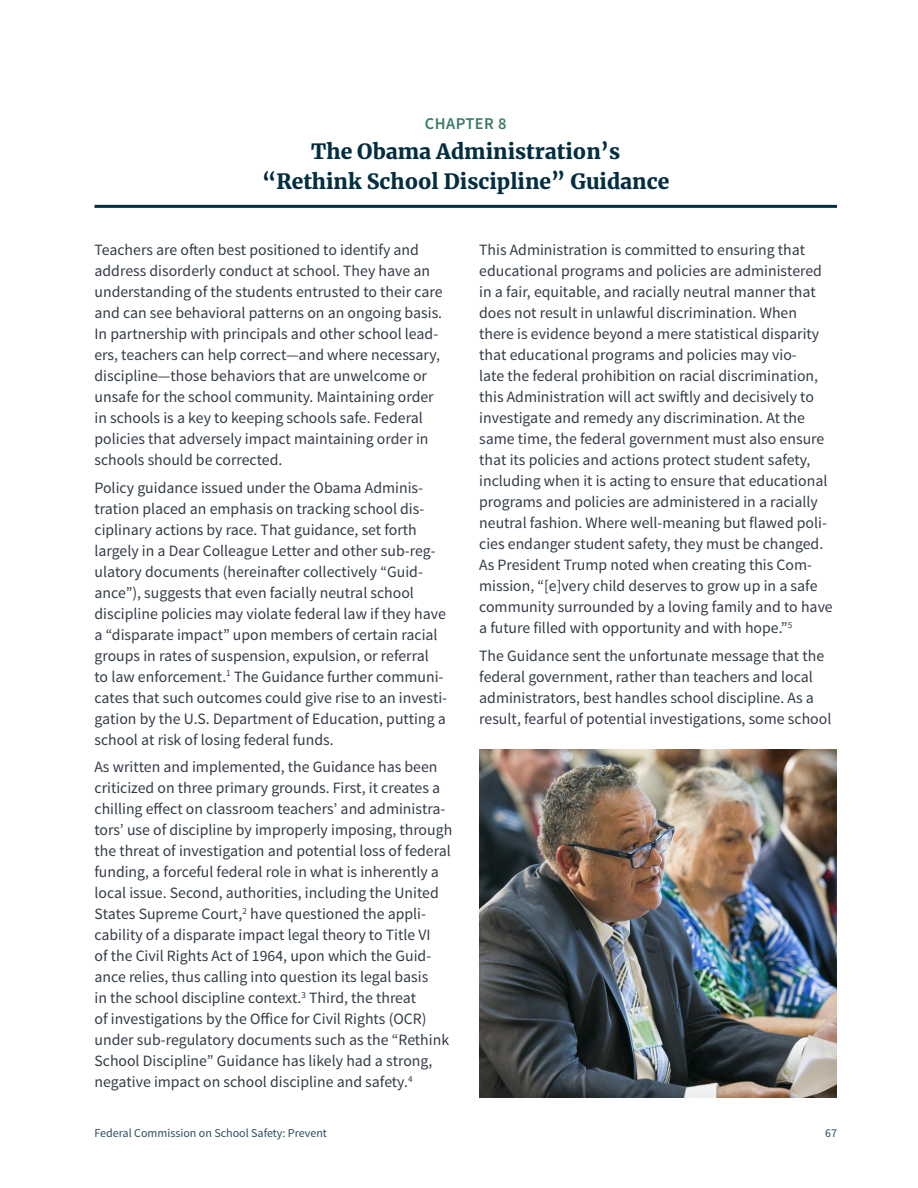
<style>
.page{position:relative;width:918px;height:1188px;background:#fff}
.page>*{position:absolute;margin:0;border:0;box-sizing:border-box;transform-origin:0 0}
.Chapter_Title{font:900 21px/30px "Merriweather";color:#032e41;text-align:center}
.Chapter_Number{font:600 16.5px "Source Sans Pro";letter-spacing:.025em;color:#3d796a}
.body_text{font:15.75px/21px "Source Sans Pro";color:#333b46}
.t1{font:12px "Source Sans Pro";color:#294d5e}
</style>
<div class="page">
<hr style="left:94px;top:205px;width:743px;height:3px;background:#032e41">
<img style="left:479px;top:750px;width:358px;height:348px">
<p class="Chapter_Number" style="left:425px;top:113px;width:83px">CHAPTER 8</p>
<p class="Chapter_Title" style="left:262px;top:135px;width:409px">The Obama Administration’s “Rethink School Discipline” Guidance</p>
<p class="body_text" style="left:94px;top:239px;width:350px">Teachers are often best positioned to identify and address disorderly conduct at school. They have an understanding of the students entrusted to their care and can see behavioral patterns on an ongoing basis.<br>In partnership with principals and other school lead&shy;ers, teachers can help correct—and where necessary, discipline—those behaviors that are unwelcome or unsafe for the school community. Maintaining order in schools is a key to keeping schools safe. Federal policies that adversely impact maintaining order in schools should be corrected.</p>
<p class="body_text" style="left:94px;top:477px;width:354px">Policy guidance issued under the Obama Adminis&shy;tration placed an emphasis on tracking school dis&shy;ciplinary actions by race. That guidance, set forth largely in a Dear Colleague Letter and other sub-reg&shy;ulatory documents (hereinafter collectively “Guid&shy;ance”), suggests that even facially neutral school discipline policies may violate federal law if they have a “disparate impact” upon members of certain racial groups in rates of suspension, expulsion, or referral<br>to law enforcement.<sup>1</sup> The Guidance further communi&shy;cates that such outcomes could give rise to an investi&shy;gation by the U.S. Department of Education, putting a school at risk of losing federal funds.</p>
<p class="body_text" style="left:94px;top:757px;width:359px">As written and implemented, the Guidance has been criticized on three primary grounds. First, it creates a chilling effect on classroom teachers’ and administra&shy;tors’ use of discipline by improperly imposing, through the threat of investigation and potential loss of federal funding, a forceful federal role in what is inherently a local issue. Second, authorities, including the United States Supreme Court,<sup>2</sup> have questioned the appli&shy;cability of a disparate impact legal theory to Title VI<br>of the Civil Rights Act of 1964, upon which the Guid&shy;ance relies, thus calling into question its legal basis<br>in the school discipline context.<sup>3</sup> Third, the threat<br>of investigations by the Office for Civil Rights (OCR) under sub-regulatory documents such as the “Rethink School Discipline” Guidance has likely had a strong, negative impact on school discipline and safety.<sup>4</sup></p>
<p class="body_text" style="left:479px;top:239px;width:355px">This Administration is committed to ensuring that educational programs and policies are administered in a fair, equitable, and racially neutral manner that does not result in unlawful discrimination. When there is evidence beyond a mere statistical disparity that educational programs and policies may vio-<br>late the federal prohibition on racial discrimination, this Administration will act swiftly and decisively to investigate and remedy any discrimination. At the same time, the federal government must also ensure that its policies and actions protect student safety, including when it is acting to ensure that educational programs and policies are administered in a racially neutral fashion. Where well-meaning but flawed poli&shy;cies endanger student safety, they must be changed.<br>As President Trump noted when creating this Com&shy;mission, “[e]very child deserves to grow up in a safe community surrounded by a loving family and to have a future filled with opportunity and with hope.”<sup>5</sup></p>
<p class="body_text" style="left:479px;top:645px;width:354px">The Guidance sent the unfortunate message that the federal government, rather than teachers and local administrators, best handles school discipline. As a result, fearful of potential investigations, some school</p>
<p class="t1" style="left:94px;top:1125px;width:234px">Federal Commission on School Safety: Prevent</p>
<p class="t1" style="left:825px;top:1125px;width:13px">67</p>
</div>
